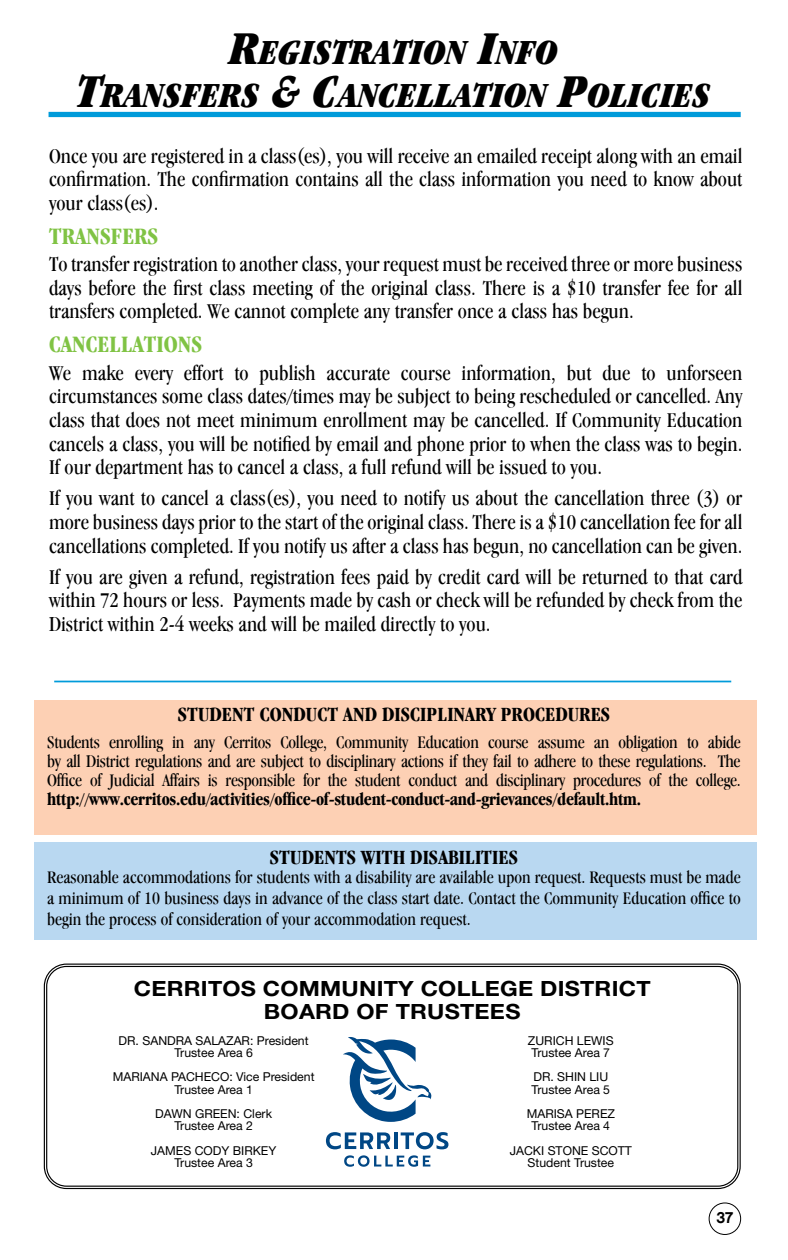
<style>
.page{position:relative;width:788px;height:1260px;background:#fff}
.page>*{position:absolute;margin:0;border:0;box-sizing:border-box;transform-origin:0 0}
.t1{font:italic 900 condensed 36.75px/43.8px "Garamond IT Cby BT";color:#000;text-align:center}
.t2{font:700 condensed 24.5px "Garamond IT Cby BT";color:#80c344}
.t3{font:condensed 21.88px/23.6px "Garamond IT Cby BT";color:#000;text-align:justify}
.t4{font:700 condensed 21px "Garamond IT Cby BT";color:#000}
.t5{font:21px/22.8px "Helvetica Neue LT 75 Bd";letter-spacing:.01em;color:#000;text-align:center;scale:1.11 1}
.t6{font:condensed 18.38px/19.2px "Garamond IT Cby BT";letter-spacing:-.01em;color:#000;text-align:justify}
.t7{font:700 condensed 18.38px "Garamond IT Cby BT";letter-spacing:-.015em;color:#000}
.t8{font:15.75px "Chalet New York Nineteen Sixty";color:#000}
.t9{font:12.25px/12.2px "Helvetica Neue LT 55 Rm";color:#000;text-align:center}
.s1{font-size:49px}
</style>
<div class="page">
<div style="left:708px;top:1203px;width:33px;height:32px;border:1px solid #000;border-radius:50%"></div>
<div style="left:49px;top:112px;width:691px;height:5px;background:#009bda"></div>
<hr style="left:54px;top:681px;width:677px;height:1px;background:#009bda">
<div style="left:34px;top:700px;width:722px;height:135px;background:#fdd0b4"></div>
<div style="left:34px;top:843px;width:722px;height:97px;background:#b9d8f1"></div>
<div style="left:44px;top:964px;width:696px;height:225px;border:1px solid #000;border-radius:22px"></div>
<div style="left:46px;top:966px;width:692px;height:221px;border:1px solid #000;border-radius:20px"></div>
<svg style="left:326px;top:1132px;width:64px;height:17px"></svg>
<hr style="left:394px;top:1132px;width:3px;height:17px;background:#004785">
<svg style="left:400px;top:1132px;width:48px;height:17px"></svg>
<svg style="left:344px;top:1155px;width:86px;height:12px"></svg>
<svg style="left:343px;top:1037px;width:89px;height:85px"></svg>
<h1 class="t1" style="left:77px;top:29px;width:635px"><span class="s1">R</span>EGISTRATION <span class="s1">I</span>NFO<br><span class="s1">T</span>RANSFERS <span class="s1">&amp; C</span>ANCELLATION <span class="s1">P</span>OLICIES</h1>
<p class="t3" style="left:49px;top:144px;width:695px">Once you are registered in a class(es), you will receive an emailed receipt along with an email confirmation. The confirmation contains all the class information you need to know about your class(es).</p>
<p class="t2" style="left:49px;top:221px;width:111px">TRANSFERS</p>
<p class="t3" style="left:49px;top:252px;width:695px">To transfer registration to another class, your request must be received three or more business days before the first class meeting of the original class. There is a $10 transfer fee for all transfers completed. We cannot complete any transfer once a class has begun.</p>
<p class="t2" style="left:49px;top:330px;width:155px">CANCELLATIONS</p>
<p class="t3" style="left:49px;top:361px;width:695px">We make every effort to publish accurate course information, but due to unforseen circumstances some class dates/times may be subject to being rescheduled or cancelled. Any class that does not meet minimum enrollment may be cancelled. If Community Education cancels a class, you will be notified by email and phone prior to when the class was to begin.<br>If our department has to cancel a class, a full refund will be issued to you.</p>
<p class="t3" style="left:49px;top:486px;width:695px">If you want to cancel a class(es), you need to notify us about the cancellation three (3) or more business days prior to the start of the original class. There is a $10 cancellation fee for all cancellations completed. If you notify us after a class has begun, no cancellation can be given.</p>
<p class="t3" style="left:49px;top:565px;width:695px">If you are given a refund, registration fees paid by credit card will be returned to that card within 72 hours or less. Payments made by cash or check will be refunded by check from the District within 2-4 weeks and will be mailed directly to you.</p>
<p class="t4" style="left:178px;top:702px;width:434px">STUDENT CONDUCT AND DISCIPLINARY PROCEDURES</p>
<p class="t6" style="left:47px;top:732px;width:695px">Students enrolling in any Cerritos College, Community Education course assume an obligation to abide by all District regulations and are subject to disciplinary actions if they fail to adhere to these regulations. The Office of Judicial Affairs is responsible for the student conduct and disciplinary procedures of the college.</p>
<p class="t7" style="left:47px;top:789px;width:595px">http://www.cerritos.edu/activities/office-of-student-conduct-and-grievances/default.htm.</p>
<p class="t4" style="left:270px;top:845px;width:250px">STUDENTS WITH DISABILITIES</p>
<p class="t6" style="left:47px;top:867px;width:695px;line-height:21px">Reasonable accommodations for students with a disability are available upon request. Requests must be made a minimum of 10 business days in advance of the class start date. Contact the Community Education office to begin the process of consideration of your accommodation request.</p>
<p class="t5" style="left:134px;top:977px;width:467px">CERRITOS COMMUNITY COLLEGE DISTRICT<br>BOARD OF TRUSTEES</p>
<p class="t9" style="left:119px;top:1034px;width:191px">DR. SANDRA SALAZAR: President<br>Trustee Area 6</p>
<p class="t9" style="left:113px;top:1071px;width:203px">MARIANA PACHECO: Vice President<br>Trustee Area 1</p>
<p class="t9" style="left:155px;top:1107px;width:118px">DAWN GREEN: Clerk<br>Trustee Area 2</p>
<p class="t9" style="left:151px;top:1144px;width:127px">JAMES CODY BIRKEY<br>Trustee Area 3</p>
<p class="t9" style="left:528px;top:1034px;width:87px;text-align:left">ZURICH LEWIS<br>Trustee Area 7</p>
<p class="t9" style="left:531px;top:1071px;width:80px;text-align:left">DR. SHIN LIU<br>Trustee Area 5</p>
<p class="t9" style="left:526px;top:1107px;width:90px">MARISA PEREZ<br>Trustee Area 4</p>
<p class="t9" style="left:509px;top:1144px;width:124px">JACKI STONE SCOTT<br>Student Trustee</p>
<p class="t8" style="left:716px;top:1208px;width:18px">37</p>
</div>
